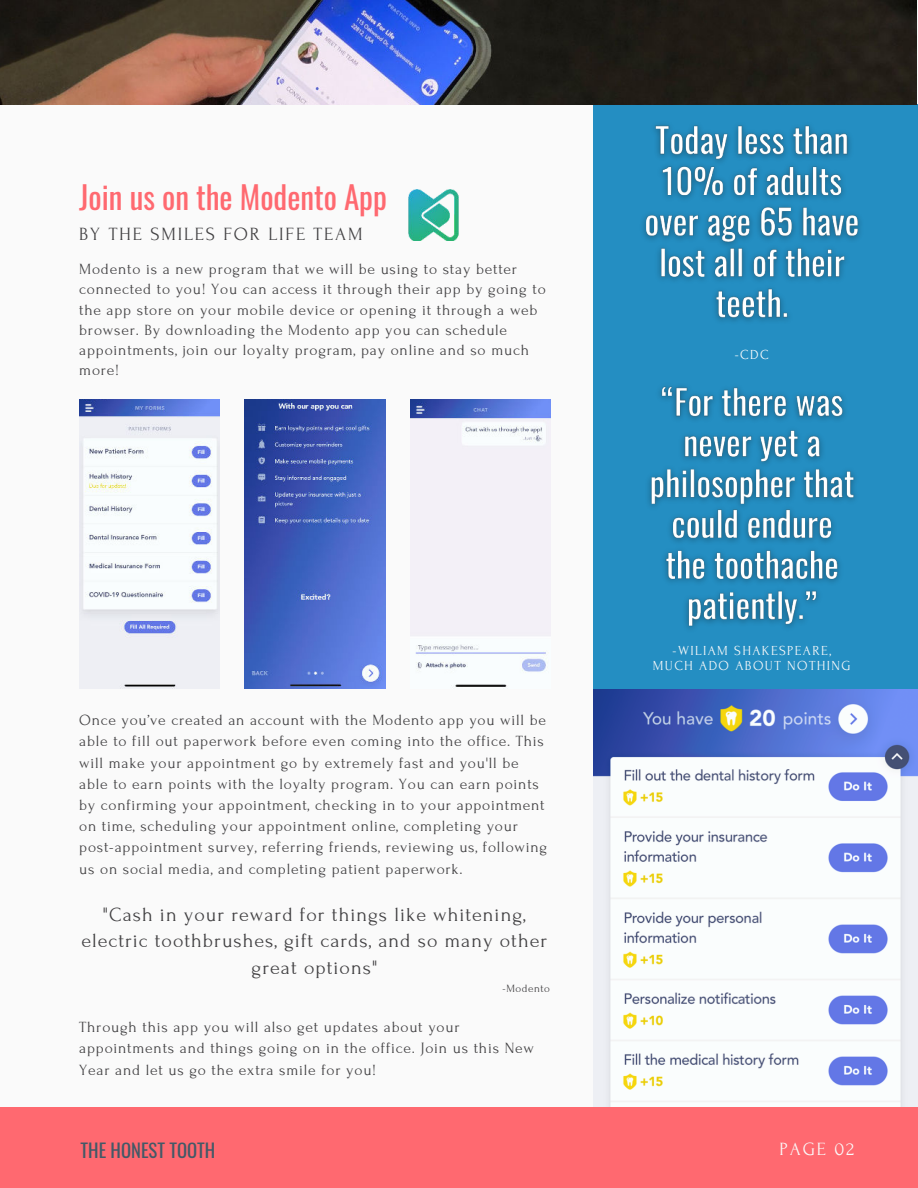
<style>
.page{position:relative;width:918px;height:1188px;background:#fafafa}
.page>*{position:absolute;margin:0;border:0;box-sizing:border-box;transform-origin:0 0}
.t1{font:31.2px "Oswald";color:#ff6970}
.t2{font:20.1px/26.7px "Forum";letter-spacing:.05em;color:#414042;text-align:center}
.t3{font:18.6px "Forum";letter-spacing:.1em;color:#414042}
.t4{font:18.6px "Oswald";color:#435967}
.t5{font:18.6px "Forum";letter-spacing:.1em;color:#fafafa}
.t6{font:15.6px/21.1px "Forum";letter-spacing:.05em;color:#414042}
.t7{font:13.8px/15.8px "Forum";letter-spacing:.1em;color:#fafafa;text-align:center}
.t8{font:13.8px "Forum";color:#fff}
.t9{font:11.1px "Forum";letter-spacing:.05em;color:#414042}
</style>
<div class="page">
<img style="left:594px;top:689px;width:324px;height:418px">
<div style="left:594px;top:104px;width:324px;height:585px;background:#248ec2"></div>
<div style="left:0;top:1107px;width:918px;height:81px;background:#ff6970"></div>
<img style="left:0;top:0;width:917px;height:104px">
<img style="left:79px;top:400px;width:141px;height:289px">
<img style="left:244px;top:400px;width:142px;height:289px">
<img style="left:410px;top:400px;width:141px;height:287px">
<img style="left:634px;top:104px;width:235px;height:217px">
<img style="left:648px;top:386px;width:207px;height:243px">
<img style="left:408px;top:190px;width:50px;height:50px">
<h1 class="t1" style="left:79px;top:170px;width:309px">Join us on the Modento App</h1>
<p class="t3" style="left:79px;top:224px;width:285px">BY THE SMILES FOR LIFE TEAM</p>
<p class="t6" style="left:79px;top:259px;width:468px;line-height:20.2px">Modento is a new program that we will be using to stay better connected to you! You can access it through their app by going to the app store on your mobile device or opening it through a web browser. By downloading the Modento app you can schedule appointments, join our loyalty program, pay online and so much more!</p>
<p class="t8" style="left:735px;top:347px;width:35px">-CDC</p>
<p class="t6" style="left:79px;top:710px;width:470px">Once you’ve created an account with the Modento app you will be able to fill out paperwork before even coming into the office. This will make your appointment go by extremely fast and you'll be able to earn points with the loyalty program. You can earn points by confirming your appointment, checking in to your appointment on time, scheduling your appointment online, completing your post-appointment survey, referring friends, reviewing us, following us on social media, and completing patient paperwork.</p>
<p class="t2" style="left:82px;top:901px;width:467px">"Cash in your reward for things like whitening, electric toothbrushes, gift cards, and so many other great options"</p>
<p class="t9" style="left:503px;top:982px;width:49px">-Modento</p>
<p class="t6" style="left:79px;top:1017px;width:456px">Through this app you will also get updates about your appointments and things going on in the office. Join us this New<br>Year and let us go the extra smile for you!</p>
<p class="t7" style="left:653px;top:643px;width:199px">-WILIAM SHAKESPEARE,<br>MUCH ADO ABOUT NOTHING</p>
<p class="t4" style="left:81px;top:1134px;width:136px">THE HONEST TOOTH</p>
<p class="t5" style="left:780px;top:1139px;width:76px">PAGE 02</p>
</div>
